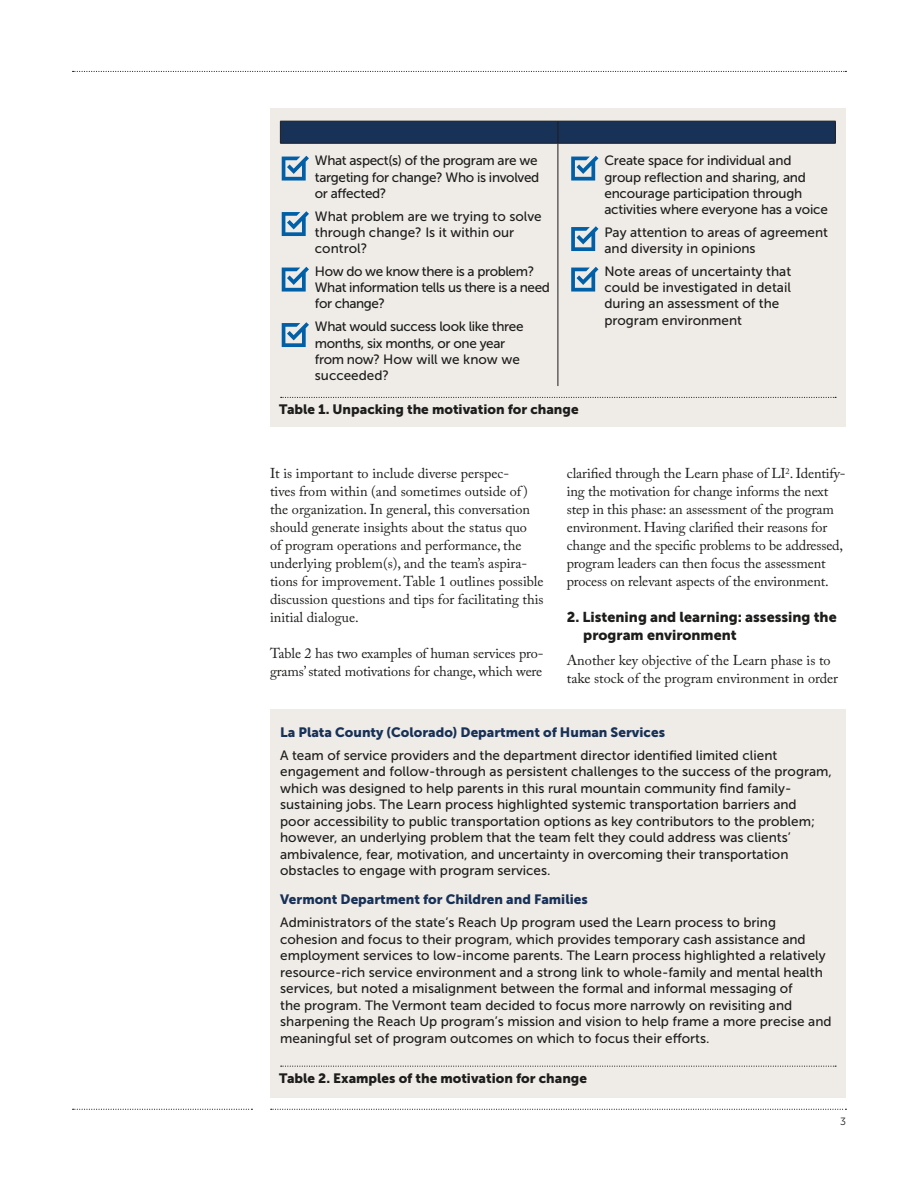
<style>
.page{position:relative;width:918px;height:1188px;background:#fff}
.page>*{position:absolute;margin:0;border:0;box-sizing:border-box;transform-origin:0 0}
.t1{font:14.25px/18px "Adobe Caslon Pro";letter-spacing:-.005em;color:#1d1d1b}
.t2{font:14.25px/18px "Museo Sans 900";color:#1d1d1b}
.t3{font:13.5px/16.5px "Museo Sans 500";color:#1d1d1b}
.t4{font:13.5px/16.2px "Museo Sans 500";letter-spacing:-.025em;color:#1d1d1b}
.t5{font:13.5px "Museo Sans 900";color:#183157}
.t6{font:13.5px "Museo Sans 900";color:#1d1d1b}
.t7{font:13.5px/16.2px "Museo Sans 500";letter-spacing:-.03em;color:#1d1d1b}
.t8{font:10.5px "Museo Sans 300";color:#1d1d1b}
</style>
<div class="page">
<svg style="left:271px;top:1109px;width:575px;height:1px"></svg>
<svg style="left:73px;top:1109px;width:179px;height:1px"></svg>
<svg style="left:73px;top:71px;width:773px;height:1px"></svg>
<div style="left:270px;top:108px;width:576px;height:319px;background:#efece8"></div>
<svg style="left:280px;top:121px;width:556px;height:22px;background:#183054"></svg>
<hr style="left:280px;top:143px;width:278px;height:1px;background:#1d1d1b">
<hr style="left:558px;top:143px;width:278px;height:1px;background:#1d1d1b">
<hr style="left:558px;top:143px;width:1px;height:243px;background:#1d1d1b">
<svg style="left:281px;top:397px;width:555px;height:1px"></svg>
<svg style="left:282px;top:156px;width:27px;height:25px"></svg>
<svg style="left:282px;top:211px;width:27px;height:25px"></svg>
<svg style="left:282px;top:267px;width:27px;height:25px"></svg>
<svg style="left:282px;top:322px;width:27px;height:25px"></svg>
<svg style="left:571px;top:156px;width:27px;height:25px"></svg>
<svg style="left:571px;top:226px;width:27px;height:25px"></svg>
<svg style="left:571px;top:267px;width:27px;height:25px"></svg>
<div style="left:270px;top:709px;width:576px;height:389px;background:#efece8"></div>
<svg style="left:281px;top:1066px;width:555px;height:1px"></svg>
<p class="t4" style="left:315px;top:153px;width:226px">What aspect(s) of the program are we targeting for change? Who is involved or affected?</p>
<p class="t3" style="left:315px;top:208px;width:228px">What problem are we trying to solve through change? Is it within our control?</p>
<p class="t7" style="left:315px;top:263px;width:237px">How do we know there is a problem?<br>What information tells us there is a need for change?</p>
<p class="t4" style="left:315px;top:319px;width:210px">What would success look like three months, six months, or one year from now? How will we know we succeeded?</p>
<p class="t6" style="left:279px;top:402px;width:301px">Table 1. Unpacking the motivation for change</p>
<p class="t3" style="left:604px;top:153px;width:225px">Create space for individual and group reflection and sharing, and encourage participation through activities where everyone has a voice</p>
<p class="t3" style="left:604px;top:224px;width:225px">Pay attention to areas of agreement and diversity in opinions</p>
<p class="t3" style="left:604px;top:263px;width:188px">Note areas of uncertainty that could be investigated in detail during an assessment of the program environment</p>
<p class="t1" style="left:270px;top:465px;width:275px">It is important to include diverse perspec-<br>tives from within (and sometimes outside of ) the organization. In general, this conversation should generate insights about the status quo<br>of program operations and performance, the underlying problem(s), and the team’s aspira&shy;tions for improvement. Table 1 outlines possible discussion questions and tips for facilitating this initial dialogue.</p>
<p class="t1" style="left:270px;top:645px;width:275px">Table 2 has two examples of human services pro&shy;grams’ stated motivations for change, which were</p>
<p class="t1" style="left:567px;top:465px;width:280px">clarified through the Learn phase of LI<sup>2</sup>. Identify&shy;ing the motivation for change informs the next step in this phase: an assessment of the program environment. Having clarified their reasons for change and the specific problems to be addressed, program leaders can then focus the assessment process on relevant aspects of the environment.</p>
<p class="t2" style="left:583px;top:608px;width:255px;text-indent:-17px">2. Listening and learning: assessing the program environment</p>
<p class="t1" style="left:567px;top:651px;width:273px">Another key objective of the Learn phase is to take stock of the program environment in order</p>
<p class="t5" style="left:280px;top:724px;width:386px">La Plata County (Colorado) Department of Human Services</p>
<p class="t3" style="left:280px;top:747px;width:553px">A team of service providers and the department director identified limited client engagement and follow-through as persistent challenges to the success of the program, which was designed to help parents in this rural mountain community find family&shy;sustaining jobs. The Learn process highlighted systemic transportation barriers and<br>poor accessibility to public transportation options as key contributors to the problem; however, an underlying problem that the team felt they could address was clients’ ambivalence, fear, motivation, and uncertainty in overcoming their transportation obstacles to engage with program services.</p>
<p class="t5" style="left:280px;top:892px;width:309px">Vermont Department for Children and Families</p>
<p class="t3" style="left:280px;top:914px;width:553px">Administrators of the state’s Reach Up program used the Learn process to bring cohesion and focus to their program, which provides temporary cash assistance and employment services to low-income parents. The Learn process highlighted a relatively resource-rich service environment and a strong link to whole-family and mental health services, but noted a misalignment between the formal and informal messaging of<br>the program. The Vermont team decided to focus more narrowly on revisiting and sharpening the Reach Up program’s mission and vision to help frame a more precise and meaningful set of program outcomes on which to focus their efforts.</p>
<p class="t6" style="left:279px;top:1071px;width:309px">Table 2. Examples of the motivation for change</p>
<p class="t8" style="left:840px;top:1116px;width:7px">3</p>
</div>
